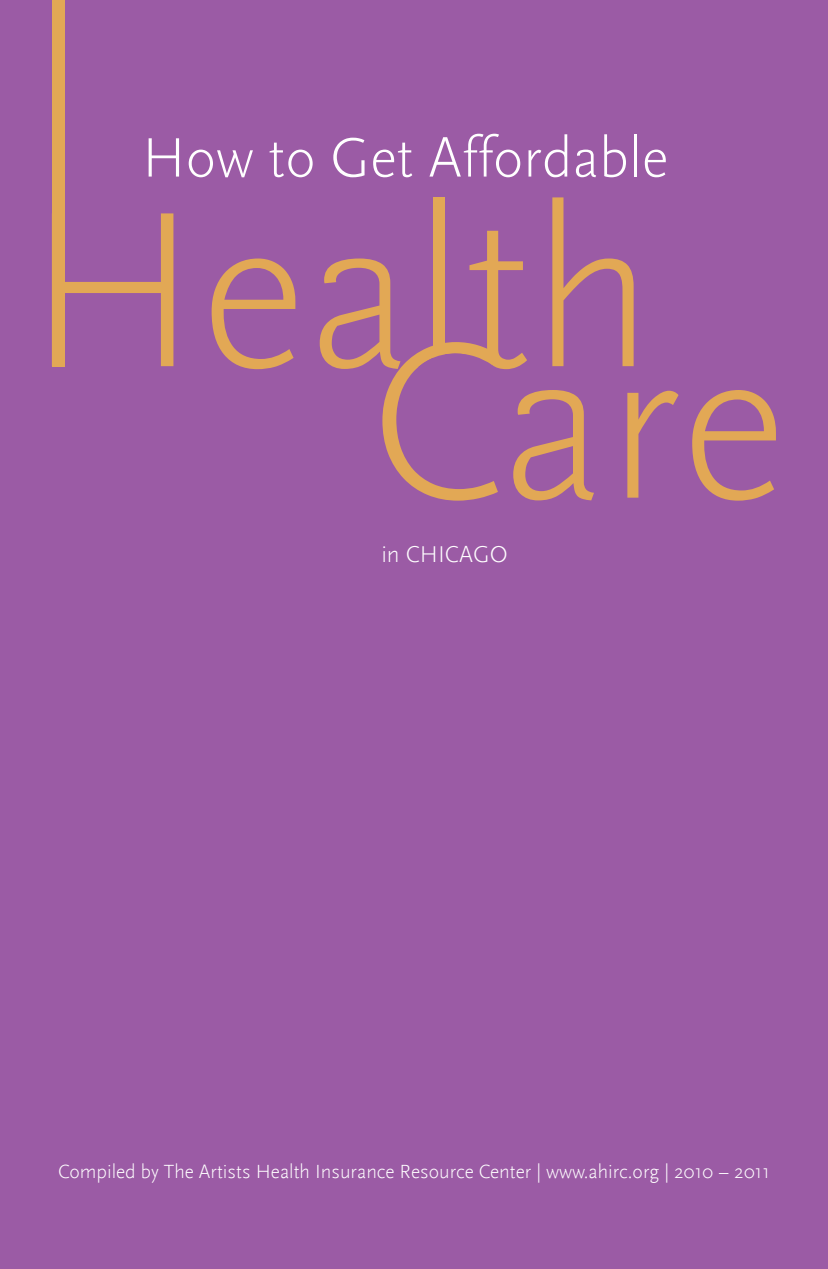
<style>
.page{position:relative;width:828px;height:1269px;background:#9b5ba5}
.page>*{position:absolute;margin:0;border:0;box-sizing:border-box;transform-origin:0 0}
.t1{font:300 231.4px "Scala Sans";color:#e2a855}
.t2{font:300 58px "Scala Sans";color:#fff}
.t3{font:300 24px "Scala Sans";color:#fff}
.t4{font:300 20px "Scala Sans";color:#fff}
</style>
<div class="page">
<div style="left:52px;top:0;width:12px;height:366px;background:#e2a855"></div>
<h2 class="t2" style="left:142px;top:126px;width:528px">How to Get Affordable</h2>
<h1 class="t1" style="left:25px;top:165px;width:630px">Health</h1>
<h1 class="t1" style="left:369px;top:297px;width:418px">Care</h1>
<p class="t3" style="left:381px;top:541px;width:128px">in CHICAGO</p>
<p class="t4" style="left:58px;top:1160px;width:713px">Compiled by The Artists Health Insurance Resource Center | www.ahirc.org | 2010 – 2011</p>
</div>
